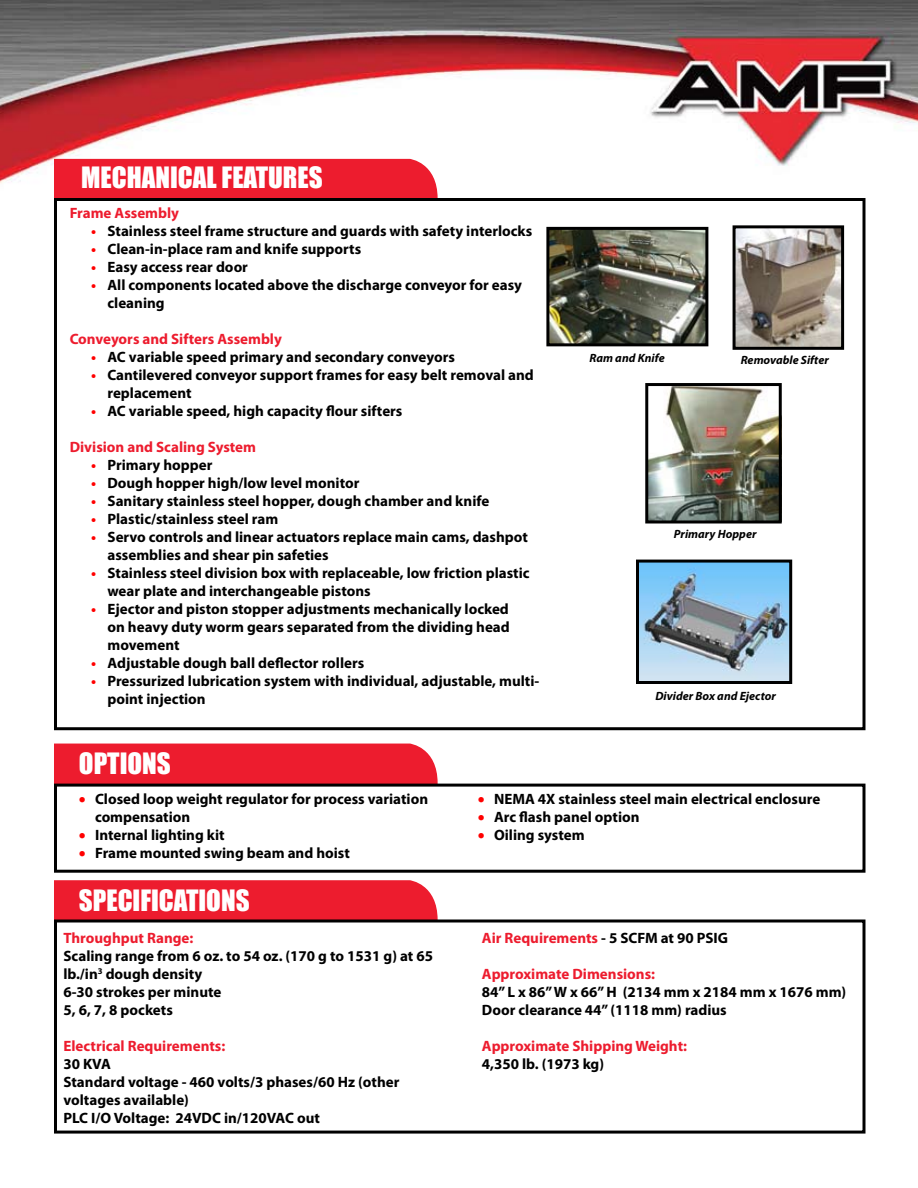
<style>
.page{position:relative;width:918px;height:1188px;background:#fff}
.page>*{position:absolute;margin:0;border:0;box-sizing:border-box;transform-origin:0 0}
.t1{font:27px "Impact";color:#fff}
.t2{font:700 15px/18px "Myriad Pro";color:#000}
.t3{font:700 15px "Myriad Pro";color:#ed1c2e}
.t4{font:italic 700 12px "Myriad Pro";color:#000}
.s1{color:#f00}
.s2{color:#000}
</style>
<div class="page">
<img style="left:0;top:0;width:918px;height:920px">
<div style="left:53px;top:158px;width:385px;height:42px;background:#ed1c2e"></div>
<div style="left:53px;top:743px;width:385px;height:42px;background:#ed1c2e"></div>
<img style="left:640px;top:564px;width:148px;height:116px">
<div style="left:636px;top:560px;width:156px;height:124px;border:3px solid #000"></div>
<img style="left:550px;top:231px;width:154px;height:111px">
<div style="left:546px;top:227px;width:162px;height:119px;border:3px solid #000"></div>
<svg style="left:53px;top:879px;width:385px;height:41px;background:#ea2637"></svg>
<img style="left:737px;top:229px;width:103px;height:117px">
<div style="left:733px;top:225px;width:111px;height:125px;border:3px solid #000"></div>
<div style="left:54px;top:198px;width:812px;height:532px;border:3px solid #000"></div>
<div style="left:54px;top:784px;width:812px;height:89px;border:3px solid #000"></div>
<div style="left:54px;top:920px;width:812px;height:214px;border:3px solid #000"></div>
<img style="left:649px;top:387px;width:129px;height:133px">
<div style="left:645px;top:383px;width:137px;height:141px;border:3px solid #000"></div>
<h1 class="t1" style="left:81px;top:157px;width:243px">MECHANICAL FEATURES</h1>
<p class="t3" style="left:70px;top:204px;width:111px">Frame Assembly</p>
<p class="t2" style="left:91px;top:222px;width:443px"><span class="s1">•</span> Stainless steel frame structure and guards with safety interlocks</p>
<p class="t2" style="left:91px;top:240px;width:272px"><span class="s1">•</span> Clean-in-place ram and knife supports</p>
<p class="t2" style="left:91px;top:258px;width:158px"><span class="s1">•</span> Easy access rear door</p>
<p class="t2" style="left:107px;top:276px;width:416px;text-indent:-16px"><span class="s1">•</span> All components located above the discharge conveyor for easy cleaning</p>
<p class="t3" style="left:70px;top:330px;width:214px">Conveyors and Sifters Assembly</p>
<p class="t2" style="left:91px;top:348px;width:365px"><span class="s1">•</span> AC variable speed primary and secondary conveyors</p>
<p class="t2" style="left:107px;top:366px;width:428px;text-indent:-16px"><span class="s1">•</span> Cantilevered conveyor support frames for easy belt removal and replacement</p>
<p class="t2" style="left:91px;top:402px;width:313px"><span class="s1">•</span> AC variable speed, high capacity flour sifters</p>
<p class="t3" style="left:70px;top:438px;width:188px">Division and Scaling System</p>
<p class="t2" style="left:91px;top:456px;width:123px"><span class="s1">•</span> Primary hopper</p>
<p class="t2" style="left:91px;top:474px;width:270px"><span class="s1">•</span> Dough hopper high/low level monitor</p>
<p class="t2" style="left:91px;top:492px;width:400px"><span class="s1">•</span> Sanitary stainless steel hopper, dough chamber and knife</p>
<p class="t2" style="left:91px;top:510px;width:189px"><span class="s1">•</span> Plastic/stainless steel ram</p>
<p class="t2" style="left:107px;top:528px;width:422px;text-indent:-16px"><span class="s1">•</span> Servo controls and linear actuators replace main cams, dashpot assemblies and shear pin safeties</p>
<p class="t2" style="left:107px;top:564px;width:424px;text-indent:-16px"><span class="s1">•</span> Stainless steel division box with replaceable, low friction plastic wear plate and interchangeable pistons</p>
<p class="t2" style="left:107px;top:600px;width:404px;text-align:justify;text-indent:-16px"><span class="s1">•</span> Ejector and piston stopper adjustments mechanically locked on heavy duty worm gears separated from the dividing head movement</p>
<p class="t2" style="left:91px;top:654px;width:275px"><span class="s1">•</span> Adjustable dough ball deflector rollers</p>
<p class="t2" style="left:107px;top:672px;width:433px;text-indent:-16px"><span class="s1">•</span> Pressurized lubrication system with individual, adjustable, multi&shy;point injection</p>
<h1 class="t1" style="left:79px;top:743px;width:93px">OPTIONS</h1>
<p class="t4" style="left:590px;top:350px;width:77px">Ram and Knife</p>
<p class="t4" style="left:741px;top:352px;width:90px">Removable Sifter</p>
<p class="t4" style="left:674px;top:527px;width:84px">Primary Hopper</p>
<p class="t4" style="left:655px;top:689px;width:122px">Divider Box and Ejector</p>
<p class="t2" style="left:95px;top:789px;width:335px;text-indent:-16px"><span class="s1">•</span> Closed loop weight regulator for process variation compensation</p>
<p class="t2" style="left:79px;top:825px;width:147px"><span class="s1">•</span> Internal lighting kit</p>
<p class="t2" style="left:79px;top:843px;width:273px"><span class="s1">•</span> Frame mounted swing beam and hoist</p>
<h1 class="t1" style="left:79px;top:880px;width:172px">SPECIFICATIONS</h1>
<p class="t3" style="left:63px;top:928px;width:131px">Throughput Range:</p>
<p class="t2" style="left:63px;top:947px;width:371px">Scaling range from 6 oz. to 54 oz. (170 g to 1531 g) at 65 lb./in<sup>3</sup> dough density<br>6-30 strokes per minute<br>5, 6, 7, 8 pockets</p>
<p class="t3" style="left:63px;top:1036px;width:163px">Electrical Requirements:</p>
<p class="t2" style="left:63px;top:1055px;width:337px">30 KVA<br>Standard voltage - 460 volts/3 phases/60 Hz (other voltages available)<br>PLC I/O Voltage: 24VDC in/120VAC out</p>
<p class="t2" style="left:478px;top:790px;width:344px"><span class="s1">•</span> NEMA 4X stainless steel main electrical enclosure</p>
<p class="t2" style="left:478px;top:808px;width:163px"><span class="s1">•</span> Arc flash panel option</p>
<p class="t2" style="left:478px;top:826px;width:108px"><span class="s1">•</span> Oiling system</p>
<p class="t3" style="left:482px;top:928px;width:248px">Air Requirements <span class="s2">- 5 SCFM at 90 PSIG</span></p>
<p class="t3" style="left:482px;top:964px;width:175px">Approximate Dimensions:</p>
<p class="t2" style="left:482px;top:983px;width:366px">84” L x 86”W x 66”H (2134 mm x 2184 mm x 1676 mm)<br>Door clearance 44” (1118 mm) radius</p>
<p class="t3" style="left:482px;top:1036px;width:207px">Approximate Shipping Weight:</p>
<p class="t2" style="left:482px;top:1055px;width:124px">4,350 lb. (1973 kg)</p>
</div>
